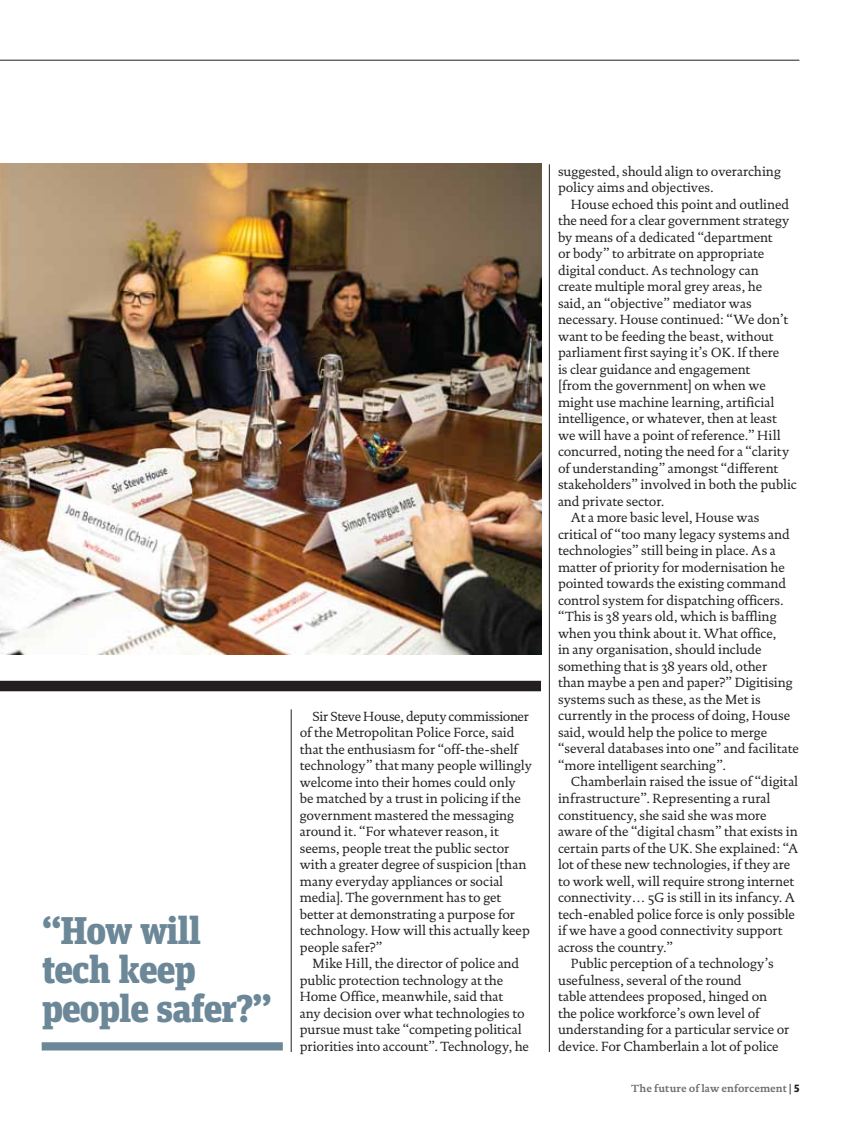
<style>
.page{position:relative;width:851px;height:1129px;background:#fff}
.page>*{position:absolute;margin:0;border:0;box-sizing:border-box;transform-origin:0 0}
.t1{font:900 38.55px/39.2px "Unit Slab Pro";letter-spacing:-.025em;color:#6c8898}
.t2{font:13.5px/16.5px "DTL Documenta ST";letter-spacing:-.005em;color:#231f20}
.t3{font:700 10.5px "DTL Documenta ST";color:#6d6e70}
.s1{font-weight:400;color:#231f20}
.s2{font-family:"Unit Slab Pro";font-weight:900;color:#231f20}
</style>
<div class="page">
<hr style="left:0;top:60px;width:799px;height:1px;background:#231f20">
<div style="left:0;top:680px;width:541px;height:11px;background:#231f20"></div>
<div style="left:42px;top:1041px;width:241px;height:9px;background:#6c8898"></div>
<hr style="left:291px;top:709px;width:1px;height:342px;background:#231f20">
<hr style="left:549px;top:164px;width:1px;height:887px;background:#231f20">
<img style="left:0;top:163px;width:541px;height:491px">
<h1 class="t1" style="left:42px;top:913px;width:232px">“How will tech keep people safer?”</h1>
<p class="t2" style="left:300px;top:708px;width:233px;text-indent:13px">Sir Steve House, deputy commissioner of the Metropolitan Police Force, said that the enthusiasm for “off-the-shelf technology” that many people willingly welcome into their homes could only be matched by a trust in policing if the government mastered the messaging around it. “For whatever reason, it seems, people treat the public sector with a greater degree of suspicion [than many everyday appliances or social media]. The government has to get better at demonstrating a purpose for technology. How will this actually keep people safer?”</p>
<p class="t2" style="left:300px;top:956px;width:231px;text-indent:13px">Mike Hill, the director of police and public protection technology at the Home Office, meanwhile, said that<br>any decision over what technologies to pursue must take “competing political priorities into account”. Technology, he</p>
<p class="t2" style="left:558px;top:164px;width:224px">suggested, should align to overarching policy aims and objectives.</p>
<p class="t2" style="left:570px;top:197px;width:220px">House echoed this point and outlined</p>
<p class="t2" style="left:558px;top:213px;width:233px">the need for a clear government strategy</p>
<p class="t2" style="left:558px;top:230px;width:216px">by means of a dedicated “department</p>
<p class="t2" style="left:558px;top:246px;width:207px">or body” to arbitrate on appropriate</p>
<p class="t2" style="left:558px;top:263px;width:202px">digital conduct. As technology can</p>
<p class="t2" style="left:558px;top:279px;width:205px">create multiple moral grey areas, he</p>
<p class="t2" style="left:558px;top:296px;width:195px">said, an “objective” mediator was</p>
<p class="t2" style="left:558px;top:312px;width:231px">necessary. House continued: “We don’t</p>
<p class="t2" style="left:558px;top:329px;width:217px">want to be feeding the beast, without</p>
<p class="t2" style="left:558px;top:345px;width:223px">parliament first saying it’s OK. If there</p>
<p class="t2" style="left:558px;top:362px;width:194px">is clear guidance and engagement</p>
<p class="t2" style="left:558px;top:378px;width:209px">[from the government] on when we</p>
<p class="t2" style="left:558px;top:395px;width:218px">might use machine learning, artificial</p>
<p class="t2" style="left:558px;top:411px;width:220px">intelligence, or whatever, then at least</p>
<p class="t2" style="left:558px;top:428px;width:224px">we will have a point of reference.” Hill</p>
<p class="t2" style="left:558px;top:444px;width:233px">concurred, noting the need for a “clarity</p>
<p class="t2" style="left:558px;top:461px;width:222px">of understanding” amongst “different</p>
<p class="t2" style="left:558px;top:477px;width:240px">stakeholders” involved in both the public</p>
<p class="t2" style="left:558px;top:494px;width:108px">and private sector.</p>
<p class="t2" style="left:570px;top:510px;width:190px">At a more basic level, House was</p>
<p class="t2" style="left:558px;top:527px;width:233px">critical of “too many legacy systems and</p>
<p class="t2" style="left:558px;top:543px;width:219px">technologies” still being in place. As a</p>
<p class="t2" style="left:558px;top:560px;width:228px">matter of priority for modernisation he</p>
<p class="t2" style="left:558px;top:576px;width:229px">pointed towards the existing command</p>
<p class="t2" style="left:558px;top:593px;width:227px">control system for dispatching officers.</p>
<p class="t2" style="left:558px;top:609px;width:220px">“This is 38 years old, which is baffling</p>
<p class="t2" style="left:558px;top:626px;width:220px">when you think about it. What office,</p>
<p class="t2" style="left:558px;top:642px;width:205px">in any organisation, should include</p>
<p class="t2" style="left:558px;top:659px;width:210px">something that is 38 years old, other</p>
<p class="t2" style="left:558px;top:675px;width:236px">than maybe a pen and paper?” Digitising</p>
<p class="t2" style="left:558px;top:692px;width:204px">systems such as these, as the Met is</p>
<p class="t2" style="left:558px;top:708px;width:234px">currently in the process of doing, House</p>
<p class="t2" style="left:558px;top:725px;width:210px">said, would help the police to merge</p>
<p class="t2" style="left:558px;top:741px;width:242px">“several databases into one” and facilitate</p>
<p class="t2" style="left:558px;top:758px;width:169px">“more intelligent searching”.</p>
<p class="t2" style="left:570px;top:774px;width:229px">Chamberlain raised the issue of “digital</p>
<p class="t2" style="left:558px;top:791px;width:214px">infrastructure”. Representing a rural</p>
<p class="t2" style="left:558px;top:807px;width:210px">constituency, she said she was more</p>
<p class="t2" style="left:558px;top:823px;width:241px">aware of the “digital chasm” that exists in</p>
<p class="t2" style="left:558px;top:840px;width:242px">certain parts of the UK. She explained: “A</p>
<p class="t2" style="left:558px;top:856px;width:234px">lot of these new technologies, if they are</p>
<p class="t2" style="left:558px;top:873px;width:238px">to work well, will require strong internet</p>
<p class="t2" style="left:558px;top:889px;width:238px">connectivity… 5G is still in its infancy. A</p>
<p class="t2" style="left:558px;top:906px;width:238px">tech-enabled police force is only possible</p>
<p class="t2" style="left:558px;top:922px;width:226px">if we have a good connectivity support</p>
<p class="t2" style="left:558px;top:939px;width:116px">across the country.”</p>
<p class="t2" style="left:570px;top:955px;width:204px">Public perception of a technology’s</p>
<p class="t2" style="left:558px;top:972px;width:185px">usefulness, several of the round</p>
<p class="t2" style="left:558px;top:988px;width:211px">table attendees proposed, hinged on</p>
<p class="t2" style="left:558px;top:1005px;width:203px">the police workforce’s own level of</p>
<p class="t2" style="left:558px;top:1021px;width:232px">understanding for a particular service or</p>
<p class="t2" style="left:558px;top:1038px;width:222px">device. For Chamberlain a lot of police</p>
<p class="t3" style="left:631px;top:1083px;width:169px">The future of law enforcement <span class="s1">|</span> <span class="s2">5</span></p>
</div>
